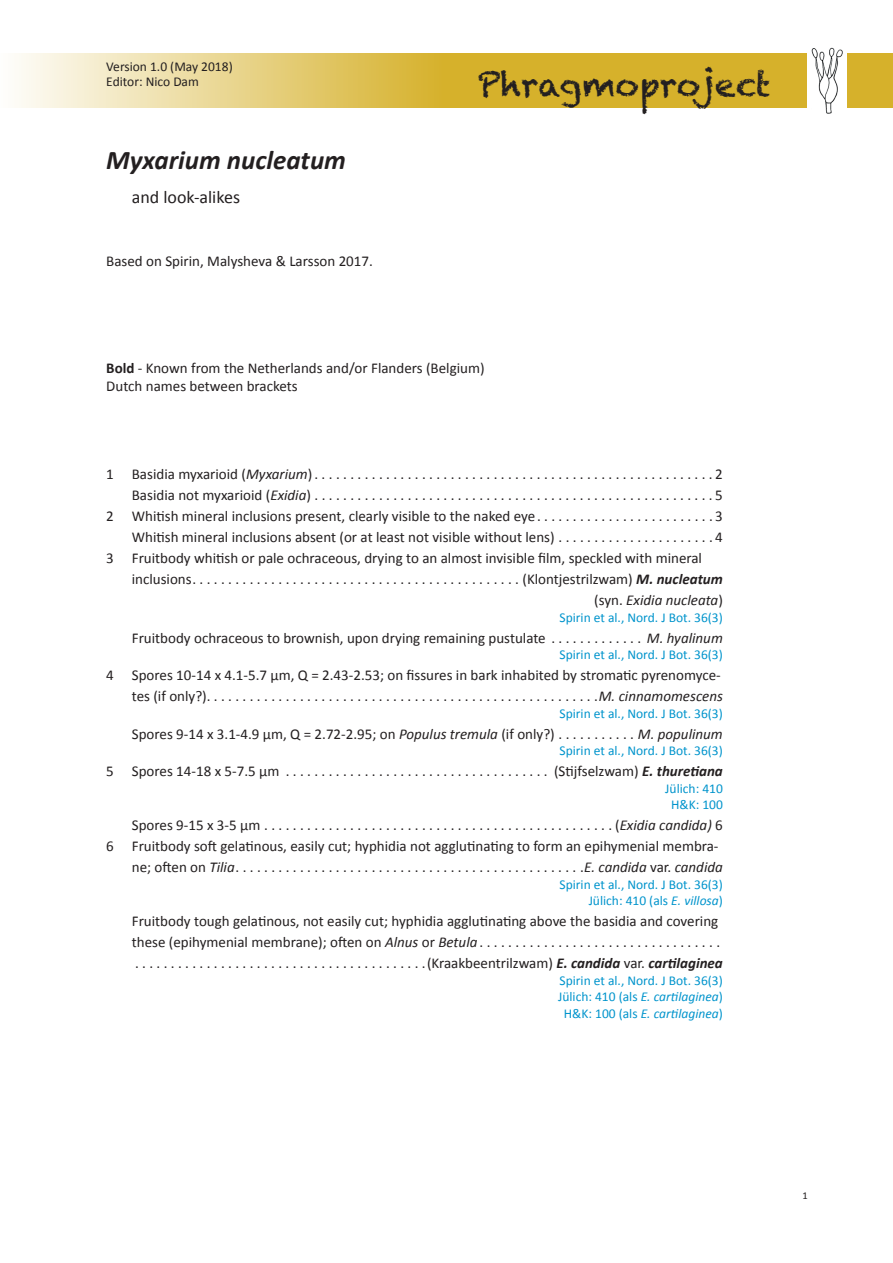
<style>
.page{position:relative;width:893px;height:1263px;background:#fff}
.page>*{position:absolute;margin:0;border:0;box-sizing:border-box;transform-origin:0 0}
.t1{font:33px "Chalkduster";color:#231f20}
.t2{font:italic 700 27px "Calibri";color:#231f20}
.t3{font:18px "Calibri";color:#231f20}
.t4{font:15px/21px "Calibri";color:#231f20;text-align:right}
.t5{font:italic 15px "Calibri";color:#231f20}
.t6{font:13.5px/16.5px "Calibri";color:#0094cc;text-align:center}
.t7{font:13.5px/15px "Calibri";color:#231f20}
.t8{font:10.5px "Calibri";color:#231f20}
.s1{font-weight:700}
.s2{font-style:italic}
.s3{font-weight:700;font-style:italic}
.s4{font-style:normal}
</style>
<div class="page">
<svg style="left:19px;top:53px;width:874px;height:54px;background:#dfc35e"></svg>
<img style="left:808px;top:47px;width:39px;height:67px">
<p class="t7" style="left:106px;top:59px;width:128px">Version 1.0 (May 2018)<br>Editor: Nico Dam</p>
<h2 class="t2" style="left:106px;top:143px;width:241px">Myxarium nucleatum</h2>
<p class="t3" style="left:132px;top:185px;width:110px">and look-alikes</p>
<p class="t4" style="left:106px;top:251px;width:268px">Based on Spirin, Malysheva &amp; Larsson 2017.</p>
<h1 class="t1" style="left:477px;top:66px;width:295px">Phragmoproject</h1>
<p class="t4" style="left:106px;top:359px;width:380px;line-height:18px;text-align:left"><span class="s1">Bold</span> - Known from the Netherlands and/or Flanders (Belgium)<br>Dutch names between brackets</p>
<p class="t4" style="left:106px;top:464px;width:618px">1 Basidia myxarioid (<span class="s2">Myxarium</span>) . . . . . . . . . . . . . . . . . . . . . . . . . . . . . . . . . . . . . . . . . . . . . . . . . . . . . . . 2</p>
<p class="t4" style="left:132px;top:485px;width:593px">Basidia not myxarioid (<span class="s2">Exidia</span>) . . . . . . . . . . . . . . . . . . . . . . . . . . . . . . . . . . . . . . . . . . . . . . . . . . . . . . . 5</p>
<p class="t4" style="left:106px;top:506px;width:618px">2 Whitish mineral inclusions present, clearly visible to the naked eye . . . . . . . . . . . . . . . . . . . . . . . . 3</p>
<p class="t4" style="left:132px;top:527px;width:593px">Whitish mineral inclusions absent (or at least not visible without lens) . . . . . . . . . . . . . . . . . . . . . 4</p>
<p class="t4" style="left:106px;top:548px;width:597px">3 Fruitbody whitish or pale ochraceous, drying to an almost invisible film, speckled with mineral</p>
<p class="t4" style="left:132px;top:569px;width:593px">inclusions . . . . . . . . . . . . . . . . . . . . . . . . . . . . . . . . . . . . . . . . . . . . . (Klontjestrilzwam) <span class="s3">M. nucleatum</span></p>
<p class="t5" style="left:594px;top:590px;width:130px"><span class="s4">(syn.</span> Exidia nucleata<span class="s4">)</span></p>
<p class="t6" style="left:559px;top:609px;width:165px">Spirin et al., Nord. J Bot. 36(3)</p>
<p class="t4" style="left:132px;top:627px;width:592px">Fruitbody ochraceous to brownish, upon drying remaining pustulate . . . . . . . . . . . . . <span class="s2">M. hyalinum</span></p>
<p class="t6" style="left:559px;top:646px;width:165px">Spirin et al., Nord. J Bot. 36(3)</p>
<p class="t4" style="left:106px;top:665px;width:618px">4 Spores 10-14 x 4.1-5.7 µm, Q = 2.43-2.53; on fissures in bark inhabited by stromatic pyrenomyce&shy;tes(ifonly?).......................................................<span class="s2">M. cinnamomescens</span></p>
<p class="t6" style="left:559px;top:705px;width:165px">Spirin et al., Nord. J Bot. 36(3)</p>
<p class="t4" style="left:132px;top:723px;width:592px">Spores 9-14 x 3.1-4.9 µm, Q = 2.72-2.95; on <span class="s2">Populus tremula</span> (if only?) . . . . . . . . . . . <span class="s2">M. populinum</span></p>
<p class="t6" style="left:559px;top:742px;width:165px">Spirin et al., Nord. J Bot. 36(3)</p>
<p class="t4" style="left:106px;top:761px;width:618px">5 Spores 14-18 x 5-7.5 µm . . . . . . . . . . . . . . . . . . . . . . . . . . . . . . . . . . . . . (Stijfselzwam) <span class="s3">E. thuretiana</span></p>
<p class="t6" style="left:665px;top:780px;width:59px">Jülich: 410<br>H&amp;K: 100</p>
<p class="t4" style="left:106px;top:815px;width:618px">Spores 9-15 x 3-5 µm . . . . . . . . . . . . . . . . . . . . . . . . . . . . . . . . . . . . . . . . . . . . . . . . (<span class="s2">Exidia candida)</span> 6<br>6 Fruitbody soft gelatinous, easily cut; hyphidia not agglutinating to form an epihymenial membra&shy;ne; often on <span class="s2">Tilia</span> . . . . . . . . . . . . . . . . . . . . . . . . . . . . . . . . . . . . . . . . . . . . . . . . <span class="s2">E. candida</span> var. <span class="s2">candida</span></p>
<p class="t6" style="left:559px;top:876px;width:165px;text-align:right">Spirin et al., Nord. J Bot. 36(3)<br>Jülich: 410 (als <span class="s2">E. villosa</span>)</p>
<p class="t4" style="left:132px;top:911px;width:593px;text-align:left">Fruitbody tough gelatinous, not easily cut; hyphidia agglutinating above the basidia and covering these (epihymenial membrane); often on <span class="s2">Alnus</span> or <span class="s2">Betula</span> . . . . . . . . . . . . . . . . . . . . . . . . . . . . . . . . .<br>. . . . . . . . . . . . . . . . . . . . . . . . . . . . . . . . . . . . . . . . (Kraakbeentrilzwam) <span class="s3">E. candida</span> var. <span class="s3">cartilaginea</span></p>
<p class="t6" style="left:558px;top:972px;width:166px">Spirin et al., Nord. J Bot. 36(3)<br>Jülich: 410 (als <span class="s2">E. cartilaginea</span>)<br>H&amp;K: 100 (als <span class="s2">E. cartilaginea</span>)</p>
<p class="t8" style="left:803px;top:1188px;width:7px">1</p>
</div>
